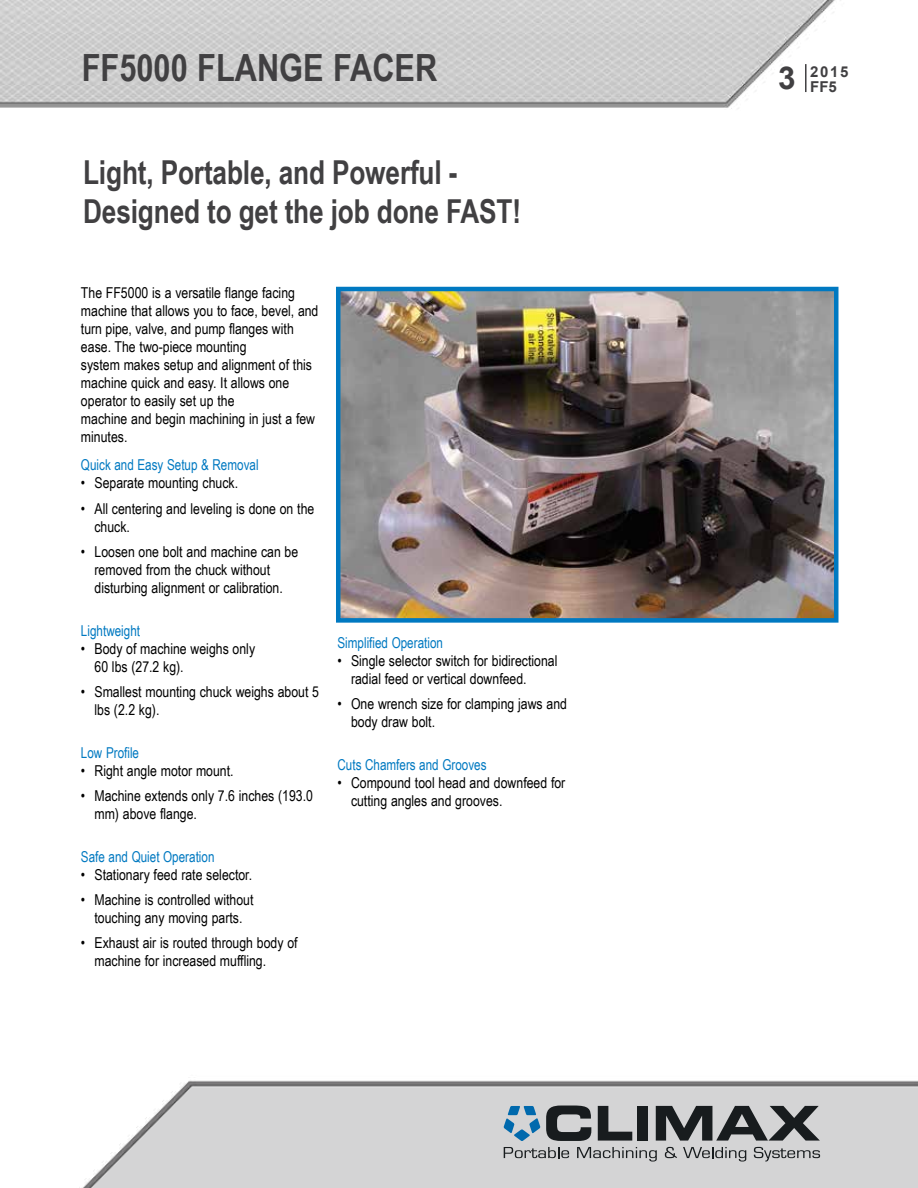
<style>
.page{position:relative;width:918px;height:1188px;background:#fff}
.page>*{position:absolute;margin:0;border:0;box-sizing:border-box;transform-origin:0 0}
.t1{font:700 37.5px "Arial Narrow";color:#414042}
.t2{font:700 33px/39.6px "Arial Narrow";letter-spacing:-.005em;color:#414042}
.t3{font:15px/18px "Arial Narrow";color:#000}
.t4{font:15px "Arial Narrow";color:#0079c1;scale:.95 1}
.t5{font:700 15px/15.3px "Arial";letter-spacing:.11em;color:#414042}
</style>
<div class="page">
<img style="left:0;top:0;width:841px;height:109px">
<img style="left:79px;top:1080px;width:839px;height:108px">
<svg style="left:504px;top:1106px;width:36px;height:35px"></svg>
<svg style="left:546px;top:1106px;width:45px;height:35px"></svg>
<svg style="left:598px;top:1106px;width:34px;height:35px"></svg>
<div style="left:637px;top:1106px;width:11px;height:35px;background:#181c1e"></div>
<svg style="left:656px;top:1106px;width:164px;height:35px"></svg>
<svg style="left:504px;top:1147px;width:65px;height:11px"></svg>
<svg style="left:577px;top:1147px;width:80px;height:15px"></svg>
<svg style="left:665px;top:1147px;width:12px;height:11px"></svg>
<svg style="left:683px;top:1147px;width:63px;height:15px"></svg>
<svg style="left:754px;top:1147px;width:66px;height:15px"></svg>
<hr style="left:805px;top:64px;width:2px;height:28px;background:#414042">
<img style="left:341px;top:292px;width:492px;height:326px">
<div style="left:336px;top:287px;width:502px;height:336px;border:4px solid #0079c1"></div>
<h1 class="t1" style="left:82px;top:40px;width:357px">FF5000 FLANGE FACER</h1>
<h2 class="t2" style="left:83px;top:151px;width:440px">Light, Portable, and Powerful -<br>Designed to get the job done FAST!</h2>
<p class="t3" style="left:81px;top:283px;width:239px">The FF5000 is a versatile flange facing machine that allows you to face, bevel, and turn pipe, valve, and pump flanges with ease. The two-piece mounting<br>system makes setup and alignment of this machine quick and easy. It allows one operator to easily set up the<br>machine and begin machining in just a few minutes.</p>
<p class="t4" style="left:81px;top:454px;width:189px">Quick and Easy Setup &amp; Removal</p>
<p class="t3" style="left:81px;top:474px;width:159px">• Separate mounting chuck.</p>
<p class="t3" style="left:94px;top:499px;width:221px;text-indent:-14px">• All centering and leveling is done on the chuck.</p>
<p class="t3" style="left:94px;top:542px;width:205px;text-indent:-14px">• Loosen one bolt and machine can be removed from the chuck without disturbing alignment or calibration.</p>
<p class="t4" style="left:81px;top:619px;width:64px">Lightweight</p>
<p class="t3" style="left:94px;top:639px;width:162px;text-indent:-14px">• Body of machine weighs only<br>60 lbs (27.2 kg).</p>
<p class="t3" style="left:94px;top:682px;width:226px;text-indent:-14px">• Smallest mounting chuck weighs about 5 lbs (2.2 kg).</p>
<p class="t4" style="left:81px;top:741px;width:63px">Low Profile</p>
<p class="t3" style="left:81px;top:761px;width:154px">• Right angle motor mount.</p>
<p class="t3" style="left:94px;top:786px;width:220px;text-indent:-14px">• Machine extends only 7.6 inches (193.0 mm) above flange.</p>
<p class="t4" style="left:81px;top:845px;width:142px">Safe and Quiet Operation</p>
<p class="t3" style="left:81px;top:865px;width:173px">• Stationary feed rate selector.</p>
<p class="t3" style="left:81px;top:890px;width:174px;text-align:center">• Machine is controlled without touching any moving parts.</p>
<p class="t3" style="left:94px;top:933px;width:205px;text-indent:-14px">• Exhaust air is routed through body of machine for increased muffling.</p>
<p class="t4" style="left:338px;top:632px;width:113px">Simplified Operation</p>
<p class="t3" style="left:351px;top:651px;width:208px;text-indent:-14px">• Single selector switch for bidirectional radial feed or vertical downfeed.</p>
<p class="t3" style="left:351px;top:694px;width:218px;text-indent:-14px">• One wrench size for clamping jaws and body draw bolt.</p>
<p class="t4" style="left:338px;top:754px;width:158px">Cuts Chamfers and Grooves</p>
<p class="t3" style="left:351px;top:773px;width:216px;text-indent:-14px">• Compound tool head and downfeed for cutting angles and grooves.</p>
<p class="t5" style="left:778px;top:64px;width:72px;text-indent:32px">2015<br><sup>3</sup> FF5</p>
</div>
